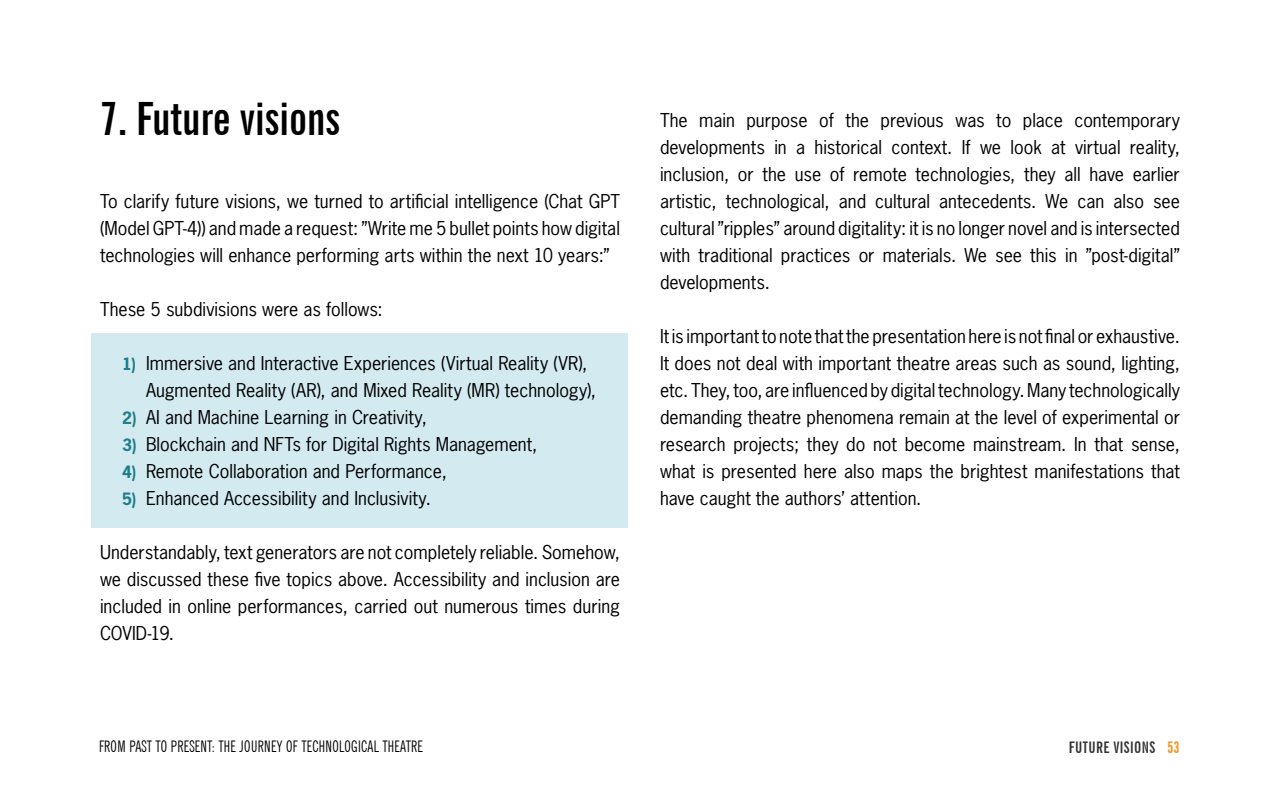
<style>
.page{position:relative;width:1280px;height:800px;background:#fff}
.page>*{position:absolute;margin:0;border:0;box-sizing:border-box;transform-origin:0 0}
._1__Otsikko__no_TOC{font:700 extra-condensed 46px "News Gothic BT";color:#000}
.Leipis_P{font:18px/27px "News Gothic Std";color:#000;text-align:justify}
.t1{font:extra-condensed 16px "News Gothic BT";letter-spacing:.025em;color:#000}
.t2{font:700 extra-condensed 16px "News Gothic BT";color:#333}
.t3{font:700 extra-condensed 16px "News Gothic BT";color:#f6931e}
.s1{font-weight:700;font-size:16px;color:#1e7d88}
</style>
<div class="page">
<div style="left:92px;top:333px;width:536px;height:195px;background:#d3eaf1"></div>
<h2 class="_1__Otsikko__no_TOC" style="left:100px;top:91px;width:242px">7. Future visions</h2>
<p class="Leipis_P" style="left:100px;top:188px;width:521px">To clarify future visions, we turned to artificial intelligence (Chat GPT (Model GPT-4)) and made a request: ”Write me 5 bullet points how digital technologies will enhance performing arts within the next 10 years:”</p>
<p class="Leipis_P" style="left:100px;top:296px;width:284px">These 5 subdivisions were as follows:</p>
<p class="Leipis_P" style="left:146px;top:350px;width:452px;text-indent:-24px"><span class="s1">1)</span> Immersive and Interactive Experiences (Virtual Reality (VR),<br>Augmented Reality (AR), and Mixed Reality (MR) technology),</p>
<p class="Leipis_P" style="left:122px;top:404px;width:306px"><span class="s1">2)</span> AI and Machine Learning in Creativity,</p>
<p class="Leipis_P" style="left:122px;top:431px;width:417px"><span class="s1">3)</span> Blockchain and NFTs for Digital Rights Management,</p>
<p class="Leipis_P" style="left:122px;top:458px;width:326px"><span class="s1">4)</span> Remote Collaboration and Performance,</p>
<p class="Leipis_P" style="left:122px;top:485px;width:310px"><span class="s1">5)</span> Enhanced Accessibility and Inclusivity.</p>
<p class="Leipis_P" style="left:100px;top:539px;width:522px">Understandably, text generators are not completely reliable. Somehow, we discussed these five topics above. Accessibility and inclusion are included in online performances, carried out numerous times during COVID-19.</p>
<p class="Leipis_P" style="left:660px;top:107px;width:522px">The main purpose of the previous was to place contemporary developments in a historical context. If we look at virtual reality, inclusion, or the use of remote technologies, they all have earlier artistic, technological, and cultural antecedents. We can also see cultural ”ripples” around digitality: it is no longer novel and is intersected with traditional practices or materials. We see this in ”post-digital” developments.</p>
<p class="Leipis_P" style="left:660px;top:323px;width:522px">It is important to note that the presentation here is not final or exhaustive.<br>It does not deal with important theatre areas such as sound, lighting, etc. They, too, are influenced by digital technology. Many technologically demanding theatre phenomena remain at the level of experimental or research projects; they do not become mainstream. In that sense, what is presented here also maps the brightest manifestations that have caught the authors’ attention.</p>
<p class="t1" style="left:99px;top:737px;width:325px">FROM PAST TO PRESENT: THE JOURNEY OF TECHNOLOGICAL THEATRE</p>
<p class="t2" style="left:1069px;top:738px;width:14px">Future</p>
<p class="t2" style="left:1113px;top:738px;width:7px">visions</p>
<p class="t3" style="left:1167px;top:738px;width:14px">53</p>
</div>
